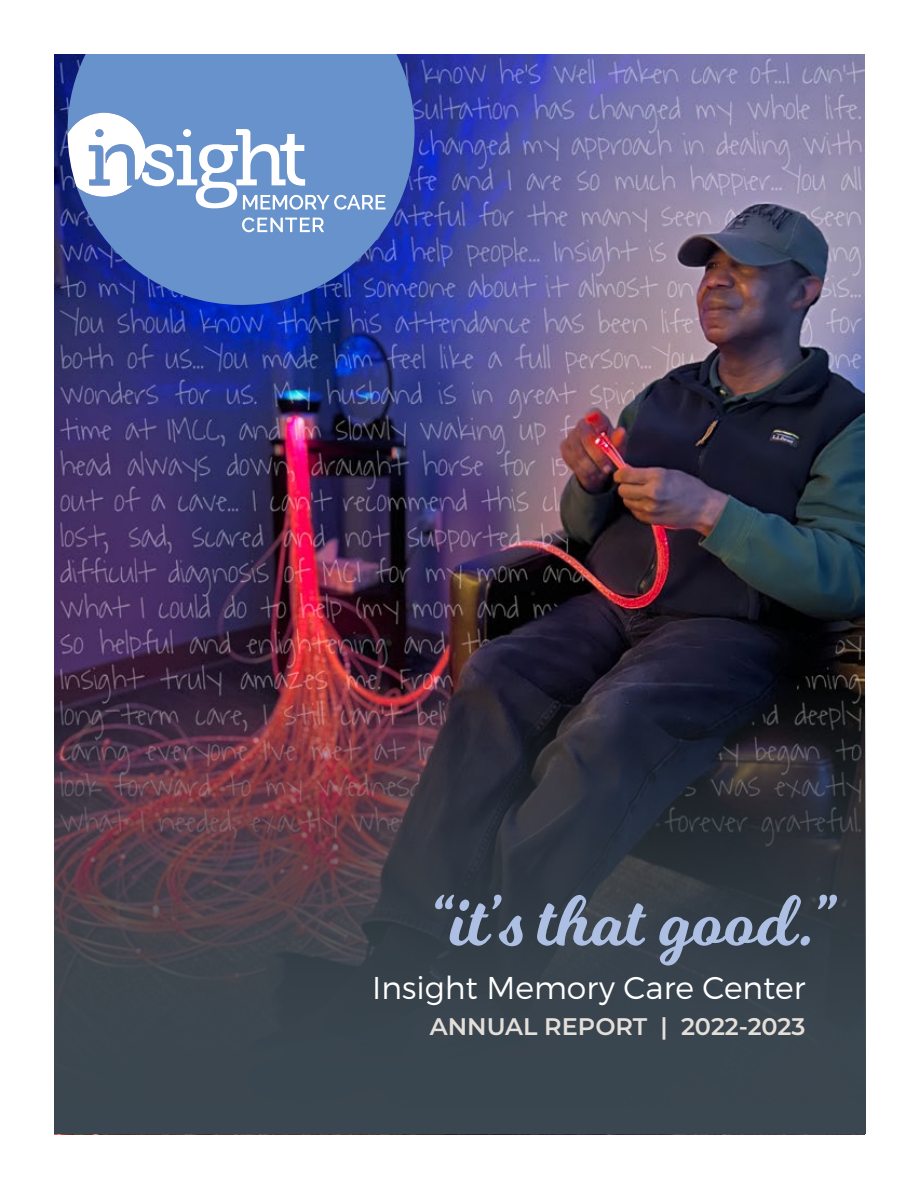
<style>
.page{position:relative;width:918px;height:1188px;background:#fff}
.page>*{position:absolute;margin:0;border:0;box-sizing:border-box;transform-origin:0 0}
.t1{font:72px "Milkshake";letter-spacing:.015em;color:#adc0e3}
.t2{font:300 31.5px "Montserrat";color:#fff}
.t3{font:600 24px "Montserrat";color:#e5dfda}
</style>
<div class="page">
<img style="left:54px;top:54px;width:810px;height:626px">
<svg style="left:67px;top:54px;width:348px;height:251px;background:#5479bd"></svg>
<svg style="left:242px;top:218px;width:82px;height:14px"></svg>
<svg style="left:68px;top:113px;width:318px;height:97px"></svg>
<svg style="left:54px;top:680px;width:812px;height:454px;background:#3e3b45"></svg>
<h1 class="t1" style="left:435px;top:869px;width:404px">“it’s that good.”</h1>
<p class="t2" style="left:372px;top:969px;width:435px">Insight Memory Care Center</p>
<p class="t3" style="left:430px;top:1009px;width:377px">ANNUAL REPORT | 2022-2023</p>
</div>
